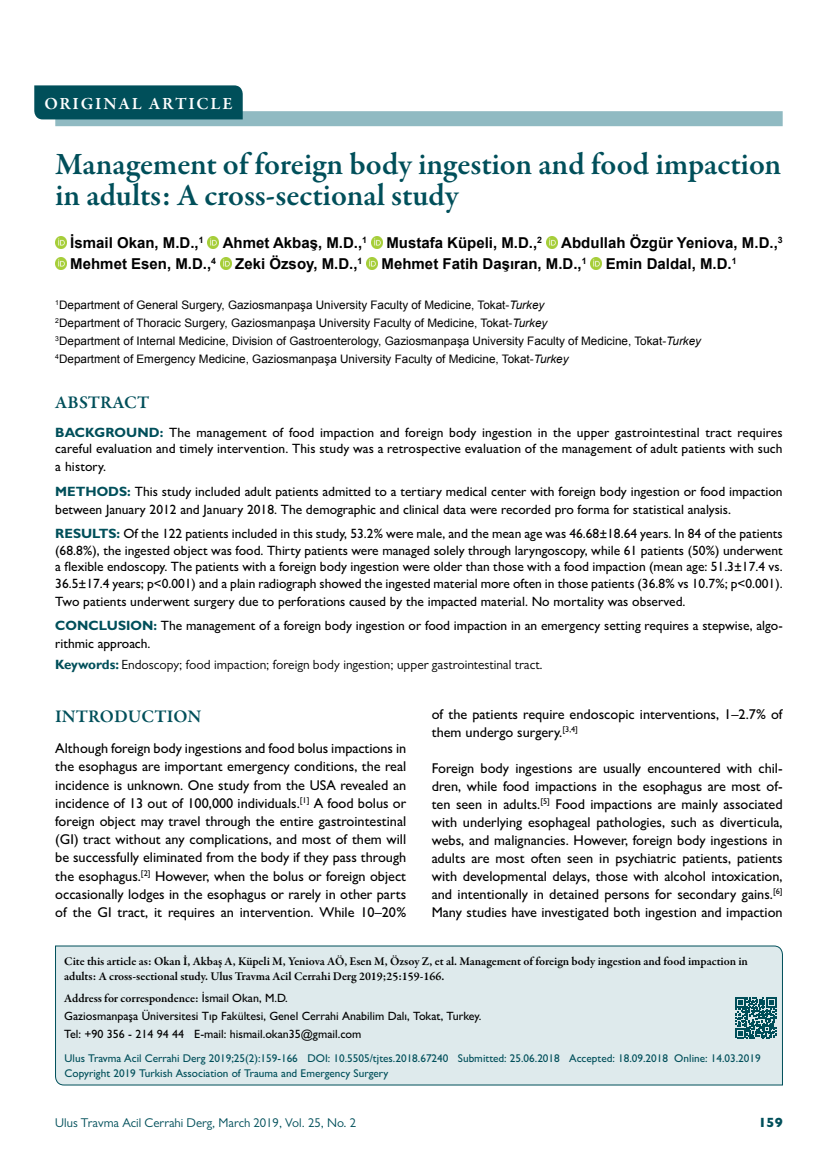
<style>
.page{position:relative;width:838px;height:1170px;background:#fff}
.page>*{position:absolute;margin:0;border:0;box-sizing:border-box;transform-origin:0 0}
.t1{font:600 31.5px/31.5px "Garamond Premr Pro";color:#004f5a}
.t2{font:600 18px "Garamond Premr Pro";letter-spacing:.005em;color:#004f5a}
.t3{font:600 17.25px "Garamond Premr Pro";letter-spacing:.1em;color:#fff}
.t4{font:700 15px "Arial";color:#000}
.t5{font:500 14.25px/18px "Gill Sans MT Pro";color:#000;text-align:justify}
.t6{font:500 13.5px/16.5px "Gill Sans MT Pro";color:#000}
.t7{font:800 13.5px "Gill Sans MT Pro";color:#004f5a}
.t8{font:13.35px "Gill Sans MT Pro";color:#000}
.t9{font:12.75px "Gill Sans MT Pro";color:#004f5a}
.t10{font:600 12px/15px "Garamond Premr Pro";color:#000}
.t11{font:500 12px/18px "Gill Sans MT Pro";color:#000}
.t12{font:11.7px/18px "Arial";color:#000}
.t13{font:500 11.25px/15px "Gill Sans MT Pro";color:#004f5a}
.s1{font-style:italic}
.s2{font-weight:700;color:#004f5a}
.s3{font-family:"Gill Sans";font-weight:700;color:#004f5a}
.s4{font-family:"Gill Sans MT Pro";font-weight:500}
</style>
<div class="page">
<div style="left:55px;top:111px;width:727px;height:15px;background:#90bac2"></div>
<svg style="left:55px;top:237px;width:11px;height:11px"></svg>
<svg style="left:208px;top:237px;width:11px;height:11px"></svg>
<svg style="left:371px;top:237px;width:11px;height:11px"></svg>
<svg style="left:546px;top:237px;width:11px;height:11px"></svg>
<svg style="left:55px;top:258px;width:11px;height:11px"></svg>
<svg style="left:220px;top:258px;width:11px;height:11px"></svg>
<svg style="left:366px;top:258px;width:12px;height:11px"></svg>
<svg style="left:591px;top:258px;width:11px;height:11px"></svg>
<div style="left:34px;top:85px;width:209px;height:34px;background:#004f5a"></div>
<div style="left:55px;top:945px;width:728px;height:140px;background:#deeaec"></div>
<svg style="left:735px;top:997px;width:41px;height:41px;background:#437d86"></svg>
<p class="t3" style="left:44px;top:93px;width:190px">ORIGINAL ARTICLE</p>
<h1 class="t1" style="left:55px;top:149px;width:727px">Management of foreign body ingestion and food impaction in adults: A cross-sectional study</h1>
<p class="t4" style="left:70px;top:233px;width:135px">İsmail Okan, M.D.,<sup>1</sup></p>
<p class="t4" style="left:223px;top:233px;width:146px">Ahmet Akbaş, M.D.,<sup>1</sup></p>
<p class="t4" style="left:386px;top:233px;width:157px">Mustafa Küpeli, M.D.,<sup>2</sup></p>
<p class="t4" style="left:561px;top:233px;width:223px">Abdullah Özgür Yeniova, M.D.,<sup>3</sup></p>
<p class="t4" style="left:70px;top:254px;width:147px">Mehmet Esen, M.D.,<sup>4</sup></p>
<p class="t4" style="left:235px;top:254px;width:129px">Zeki Özsoy, M.D.,<sup>1</sup></p>
<p class="t4" style="left:381px;top:254px;width:206px">Mehmet Fatih Daşıran, M.D.,<sup>1</sup></p>
<p class="t4" style="left:606px;top:254px;width:132px">Emin Daldal, M.D.<sup>1</sup></p>
<p class="t12" style="left:55px;top:296px;width:647px"><sup>1</sup>Department of General Surgery, Gaziosmanpaşa University Faculty of Medicine, Tokat-<span class="s1">Turkey<br></span><sup>2</sup>Department of Thoracic Surgery, Gaziosmanpaşa University Faculty of Medicine, Tokat-<span class="s1">Turkey<br></span><sup>3</sup>Department of Internal Medicine, Division of Gastroenterology, Gaziosmanpaşa University Faculty of Medicine, Tokat-<span class="s1">Turkey </span><sup>4</sup>Department of Emergency Medicine, Gaziosmanpaşa University Faculty of Medicine, Tokat-<span class="s1">Turkey</span></p>
<h2 class="t2" style="left:55px;top:391px;width:95px">ABSTRACT</h2>
<p class="t6" style="left:55px;top:424px;width:729px"><span class="s2">BACKGROUND:</span> The management of food impaction and foreign body ingestion in the upper gastrointestinal tract requires careful evaluation and timely intervention. This study was a retrospective evaluation of the management of adult patients with such</p>
<p class="t6" style="left:55px;top:454px;width:729px;line-height:24.5px">a history.<br><span class="s2">METHODS:</span> This study included adult patients admitted to a tertiary medical center with foreign body ingestion or food impaction</p>
<p class="t6" style="left:55px;top:497px;width:729px;line-height:24.5px">between January 2012 and January 2018. The demographic and clinical data were recorded pro forma for statistical analysis.<br><span class="s2">RESULTS:</span> Of the 122 patients included in this study, 53.2% were male, and the mean age was 46.68±18.64 years. In 84 of the patients</p>
<p class="t6" style="left:55px;top:541px;width:729px;text-align:justify">(68.8%), the ingested object was food. Thirty patients were managed solely through laryngoscopy, while 61 patients (50%) underwent a flexible endoscopy. The patients with a foreign body ingestion were older than those with a food impaction (mean age: 51.3±17.4 vs.<br>36.5±17.4 years; p&lt;0.001) and a plain radiograph showed the ingested material more often in those patients (36.8% vs 10.7%; p&lt;0.001).</p>
<p class="t6" style="left:55px;top:588px;width:729px;line-height:24.5px">Two patients underwent surgery due to perforations caused by the impacted material. No mortality was observed.<br><span class="s2">CONCLUSION:</span> The management of a foreign body ingestion or food impaction in an emergency setting requires a stepwise, algo-</p>
<p class="t6" style="left:55px;top:634px;width:97px">rithmic approach.</p>
<p class="t8" style="left:55px;top:656px;width:489px"><span class="s3">Keywords:</span> Endoscopy; food impaction; foreign body ingestion; upper gastrointestinal tract.</p>
<p class="t5" style="left:432px;top:704px;width:352px">of the patients require endoscopic interventions, 1–2.7% of them undergo surgery.<sup>[3,4]</sup></p>
<p class="t5" style="left:432px;top:758px;width:352px">Foreign body ingestions are usually encountered with chil&shy;dren, while food impactions in the esophagus are most of&shy;ten seen in adults.<sup>[5]</sup> Food impactions are mainly associated with underlying esophageal pathologies, such as diverticula, webs, and malignancies. However, foreign body ingestions in adults are most often seen in psychiatric patients, patients with developmental delays, those with alcohol intoxication, and intentionally in detained persons for secondary gains.<sup>[6] </sup>Many studies have investigated both ingestion and impaction</p>
<h2 class="t2" style="left:55px;top:705px;width:148px">INTRODUCTION</h2>
<p class="t5" style="left:55px;top:739px;width:352px">Although foreign body ingestions and food bolus impactions in the esophagus are important emergency conditions, the real incidence is unknown. One study from the USA revealed an incidence of 13 out of 100,000 individuals.<sup>[1]</sup> A food bolus or foreign object may travel through the entire gastrointestinal (GI) tract without any complications, and most of them will be successfully eliminated from the body if they pass through the esophagus.<sup>[2]</sup> However, when the bolus or foreign object occasionally lodges in the esophagus or rarely in other parts of the GI tract, it requires an intervention. While 10–20%</p>
<p class="t10" style="left:64px;top:953px;width:685px">Cite this article as: Okan İ, Akbaş A, Küpeli M, Yeniova AÖ, Esen M, Özsoy Z, et al. Management of foreign body ingestion and food impaction in adults: A cross-sectional study. Ulus Travma Acil Cerrahi Derg 2019;25:159-166.</p>
<p class="t10" style="left:64px;top:991px;width:225px">Address for correspondence: <span class="s4">İsmail Okan, M.D.</span></p>
<p class="t11" style="left:64px;top:1006px;width:418px">Gaziosmanpaşa Üniversitesi Tıp Fakültesi, Genel Cerrahi Anabilim Dalı, Tokat, Turkey.<br>Tel: +90 356 - 214 94 44 E-mail: hismail.okan35@gmail.com</p>
<p class="t13" style="left:65px;top:1050px;width:697px">Ulus Travma Acil Cerrahi Derg 2019;25(2):159-166 DOI: 10.5505/tjtes.2018.67240 Submitted: 25.06.2018 Accepted: 18.09.2018 Online: 14.03.2019<br>Copyright 2019 Turkish Association of Trauma and Emergency Surgery</p>
<p class="t9" style="left:55px;top:1115px;width:302px">Ulus Travma Acil Cerrahi Derg, March 2019, Vol. 25, No. 2</p>
<p class="t7" style="left:758px;top:1114px;width:26px">159</p>
</div>
